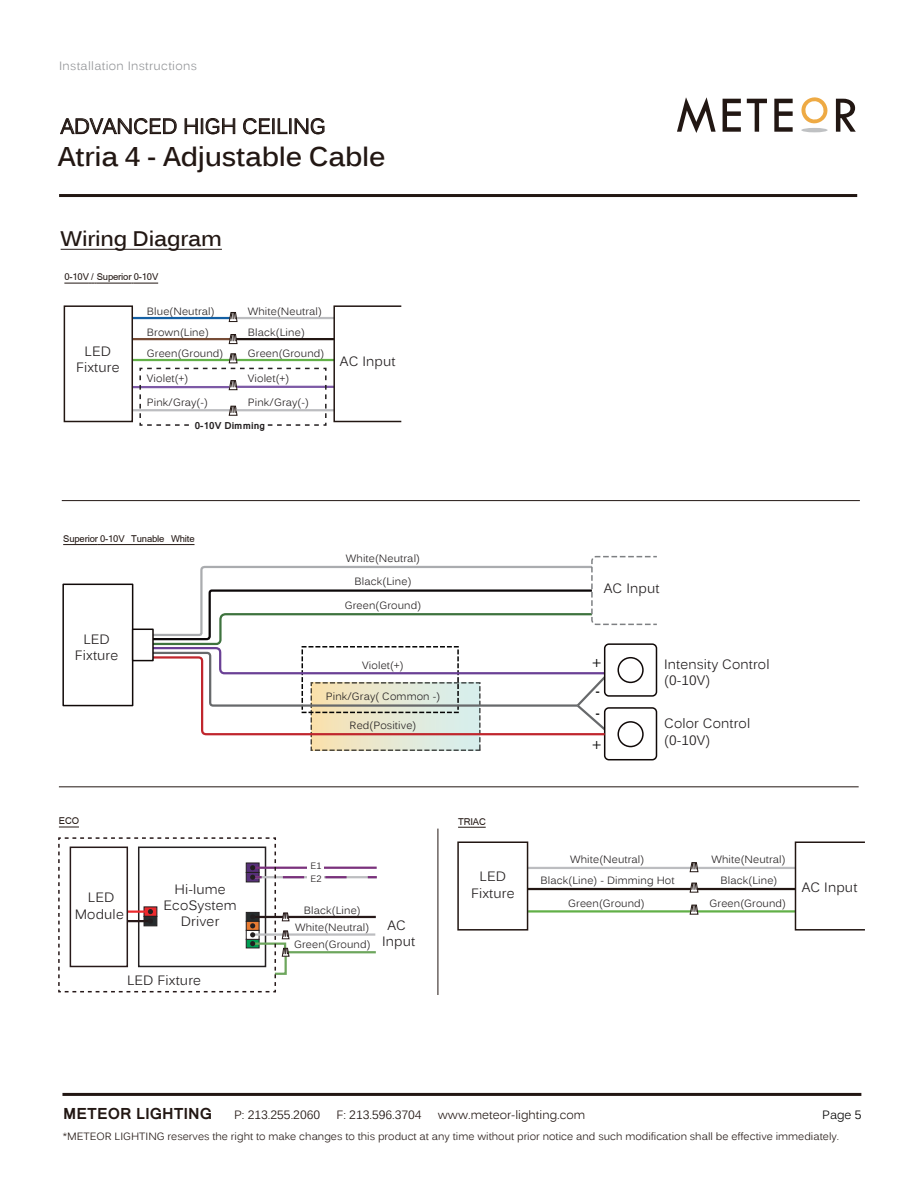
<style>
.page{position:relative;width:920px;height:1195px;background:#fff}
.page>*{position:absolute;margin:0;border:0;box-sizing:border-box;transform-origin:0 0}
.t1{font:700 27px "Kalinga";letter-spacing:-.01em;color:#221713}
.t2{font:21px "Kalinga";letter-spacing:-.005em;color:#221713}
.t3{font:700 21px "Kalinga";letter-spacing:-.01em;color:#221713}
.t4{font:15px "Kartika";letter-spacing:-.01em;color:#221713}
.t5{font:700 15px "Kartika";color:#221713}
.t6{font:13.5px/16.2px "Kalinga";letter-spacing:.01em;color:#231f20;text-align:center}
.t7{font:condensed 13.5px/22px "Swiss 721 BT";color:#030303}
.t8{font:12px "Kalinga";color:#221713}
.t9{font:12px "Kalinga";letter-spacing:.025em;color:#939598}
.t10{font:12px "Kalinga";color:#030303}
.t11{font:10.5px/20.5px "Kalinga";letter-spacing:.01em;color:#231f20}
.t12{font:10.5px "Kalinga";color:#221713}
.t13{font:700 9.45px "Kartika";letter-spacing:.01em;color:#231f20}
.t14{font:9.15px/13px "Kalinga";color:#231f20}
</style>
<div class="page">
<svg style="left:64px;top:283px;width:33px;height:1px"></svg>
<hr style="left:97px;top:283px;width:34px;height:1px;background:#221713">
<svg style="left:131px;top:283px;width:27px;height:1px"></svg>
<hr style="left:62px;top:500px;width:797px;height:1px;background:#221713">
<hr style="left:437px;top:828px;width:1px;height:166px;background:#221713">
<hr style="left:59px;top:786px;width:799px;height:1px;background:#221713">
<svg style="left:458px;top:826px;width:27px;height:1px"></svg>
<svg style="left:59px;top:826px;width:20px;height:1px"></svg>
<hr style="left:285px;top:950px;width:90px;height:3px;background:#6da65d">
<hr style="left:252px;top:915px;width:123px;height:2px;background:#271919">
<hr style="left:252px;top:933px;width:123px;height:2px;background:#bcbdc0">
<hr style="left:252px;top:875px;width:124px;height:3px;background:#bcbdc0">
<hr style="left:252px;top:866px;width:124px;height:2px;background:#7a317c">
<svg style="left:367px;top:875px;width:9px;height:3px"></svg>
<svg style="left:58px;top:837px;width:299px;height:155px"></svg>
<hr style="left:63px;top:544px;width:35px;height:1px;background:#221713">
<hr style="left:100px;top:544px;width:94px;height:1px;background:#221713">
<div style="left:62px;top:583px;width:71px;height:123px;background:#fff;border:2px solid #100908"></div>
<div style="left:311px;top:682px;width:168px;height:68px;background:linear-gradient(to right,#f9e1b0,#d5f0f3)"></div>
<div style="left:603px;top:643px;width:54px;height:53px;border:2px solid #100908;border-radius:4px"></div>
<div style="left:603px;top:707px;width:54px;height:53px;border:2px solid #100908;border-radius:4px"></div>
<div style="left:617px;top:721px;width:26px;height:26px;border:2px solid #100908;border-radius:50%"></div>
<svg style="left:151px;top:555px;width:504px;height:181px"></svg>
<div style="left:132px;top:628px;width:22px;height:33px;background:#fff;border:2px solid #100908"></div>
<hr style="left:132px;top:409px;width:101px;height:2px;background:#bcbdc0">
<hr style="left:132px;top:317px;width:98px;height:2px;background:#1460a4">
<hr style="left:132px;top:338px;width:98px;height:2px;background:#774c36">
<hr style="left:132px;top:359px;width:98px;height:2px;background:#62b048">
<hr style="left:236px;top:338px;width:98px;height:2px;background:#221612">
<hr style="left:235px;top:317px;width:99px;height:2px;background:#bcbdc0">
<hr style="left:236px;top:359px;width:98px;height:2px;background:#62b048">
<svg style="left:228px;top:334px;width:10px;height:10px"></svg>
<svg style="left:228px;top:312px;width:10px;height:10px"></svg>
<hr style="left:132px;top:386px;width:97px;height:2px;background:#7d5aa6">
<div style="left:64px;top:305px;width:69px;height:117px;background:#fff;border:2px solid #221612"></div>
<hr style="left:237px;top:385px;width:97px;height:3px;background:#7d5aa6">
<hr style="left:236px;top:409px;width:98px;height:2px;background:#bcbdc0">
<svg style="left:139px;top:353px;width:188px;height:73px"></svg>
<div style="left:193px;top:418px;width:73px;height:15px;background:#fff"></div>
<div style="left:333px;top:305px;width:69px;height:117px;background:#fff;border:2px solid #221612"></div>
<hr style="left:527px;top:887px;width:168px;height:2px;background:#221612">
<hr style="left:527px;top:866px;width:171px;height:2px;background:#bcbdc0">
<hr style="left:528px;top:910px;width:167px;height:2px;background:#62b048">
<div style="left:457px;top:841px;width:71px;height:89px;background:#fff;border:2px solid #221612"></div>
<hr style="left:695px;top:887px;width:100px;height:2px;background:#221612">
<hr style="left:698px;top:866px;width:97px;height:2px;background:#bcbdc0">
<hr style="left:695px;top:910px;width:100px;height:2px;background:#62b048">
<svg style="left:689px;top:862px;width:9px;height:10px"></svg>
<svg style="left:689px;top:882px;width:9px;height:10px"></svg>
<svg style="left:689px;top:904px;width:9px;height:10px"></svg>
<div style="left:794px;top:841px;width:71px;height:89px;background:#fff;border:2px solid #221612"></div>
<hr style="left:61px;top:249px;width:161px;height:1px;background:#221713">
<hr style="left:62px;top:1092px;width:799px;height:3px;background:#221713">
<svg style="left:60px;top:118px;width:116px;height:16px"></svg>
<svg style="left:185px;top:118px;width:50px;height:16px"></svg>
<svg style="left:243px;top:118px;width:81px;height:16px"></svg>
<svg style="left:677px;top:97px;width:38px;height:36px"></svg>
<svg style="left:722px;top:99px;width:18px;height:33px"></svg>
<svg style="left:746px;top:99px;width:20px;height:33px"></svg>
<svg style="left:774px;top:99px;width:18px;height:33px"></svg>
<svg style="left:835px;top:99px;width:20px;height:33px"></svg>
<svg style="left:801px;top:97px;width:26px;height:27px"></svg>
<hr style="left:801px;top:128px;width:26px;height:4px;background:#bfc1c3;border-radius:50%">
<hr style="left:59px;top:194px;width:797px;height:3px;background:#221713">
<p class="t9" style="left:59px;top:58px;width:139px">Installation Instructions</p>
<h2 class="t2" style="left:61px;top:113px;width:266px">ADVANCED HIGH CEILING</h2>
<h1 class="t1" style="left:58px;top:138px;width:329px">Atria 4 - Adjustable Cable</h1>
<h2 class="t3" style="left:61px;top:225px;width:163px">Wiring Diagram</h2>
<h3 class="t4" style="left:64px;top:270px;width:95px">0-10V / Superior0-10V</h3>
<p class="t6" style="left:76px;top:344px;width:45px">LED<br>Fixture</p>
<p class="t11" style="left:147px;top:302px;width:69px">Blue(Neutral)</p>
<p class="t11" style="left:147px;top:323px;width:78px">Brown(Line)<br>Green(Ground)</p>
<p class="t11" style="left:248px;top:302px;width:75px">White(Neutral)</p>
<p class="t11" style="left:248px;top:323px;width:78px">Black(Line)<br>Green(Ground)</p>
<p class="t11" style="left:248px;top:369px;width:43px">Violet(+)</p>
<p class="t11" style="left:248px;top:393px;width:62px">Pink/Gray(-)</p>
<p class="t11" style="left:147px;top:369px;width:43px">Violet(+)</p>
<p class="t11" style="left:147px;top:393px;width:62px">Pink/Gray(-)</p>
<p class="t13" style="left:195px;top:419px;width:72px">0-10V Dimming</p>
<p class="t6" style="left:340px;top:354px;width:57px">AC Input</p>
<h3 class="t4" style="left:63px;top:531px;width:133px">Superior0-10V Tunable White</h3>
<p class="t6" style="left:75px;top:632px;width:45px">LED<br>Fixture</p>
<p class="t11" style="left:346px;top:548px;width:75px">White(Neutral)</p>
<p class="t11" style="left:354px;top:572px;width:58px">Black(Line)</p>
<p class="t11" style="left:344px;top:596px;width:78px">Green(Ground)</p>
<p class="t11" style="left:362px;top:655px;width:43px">Violet(+)</p>
<p class="t11" style="left:326px;top:687px;width:116px">Pink/Gray( Common -)</p>
<p class="t11" style="left:349px;top:716px;width:68px">Red(Positive)</p>
<p class="t6" style="left:603px;top:581px;width:57px">AC Input</p>
<p class="t7" style="left:591px;top:651px;width:13px">+</p>
<p class="t7" style="left:595px;top:679px;width:6px">- -</p>
<p class="t7" style="left:591px;top:732px;width:13px">+</p>
<p class="t6" style="left:664px;top:656px;width:107px;text-align:left">Intensity Control (0-10V)</p>
<p class="t6" style="left:664px;top:716px;width:87px;text-align:left">Color Control (0-10V)</p>
<h3 class="t4" style="left:59px;top:813px;width:22px">ECO</h3>
<h3 class="t4" style="left:458px;top:813px;width:29px">TRIAC</h3>
<p class="t6" style="left:75px;top:890px;width:51px">LED<br>Module</p>
<p class="t6" style="left:163px;top:881px;width:75px">Hi-lume<br>EcoSystem<br>Driver</p>
<p class="t6" style="left:127px;top:973px;width:76px">LED Fixture</p>
<p class="t14" style="left:310px;top:859px;width:13px">E1<br>E2</p>
<p class="t11" style="left:304px;top:900px;width:58px">Black(Line)</p>
<p class="t11" style="left:294px;top:935px;width:78px">Green(Ground)</p>
<p class="t11" style="left:295px;top:917px;width:75px">White(Neutral)</p>
<p class="t6" style="left:382px;top:918px;width:35px">AC<br>Input</p>
<p class="t11" style="left:570px;top:850px;width:75px">White(Neutral)</p>
<p class="t11" style="left:711px;top:850px;width:75px">White(Neutral)</p>
<p class="t6" style="left:471px;top:869px;width:45px">LED<br>Fixture</p>
<p class="t11" style="left:709px;top:870px;width:78px;line-height:22px;text-align:center">Black(Line)<br>Green(Ground)</p>
<p class="t11" style="left:540px;top:870px;width:135px;line-height:22px;text-align:center">Black(Line) - Dimming Hot<br>Green(Ground)</p>
<p class="t6" style="left:801px;top:880px;width:57px">AC Input</p>
<h3 class="t5" style="left:63px;top:1103px;width:150px">METEOR LIGHTING</h3>
<p class="t8" style="left:234px;top:1106px;width:87px">P: 213.255.2060</p>
<p class="t8" style="left:336px;top:1106px;width:87px">F: 213.596.3704</p>
<p class="t8" style="left:437px;top:1106px;width:149px">www.meteor-lighting.com</p>
<p class="t12" style="left:63px;top:1129px;width:777px">*METEOR LIGHTING reserves the right to make changes to this product at any time without prior notice and such modification shall be effective immediately.</p>
<p class="t10" style="left:821px;top:1106px;width:41px">Page 5</p>
</div>
